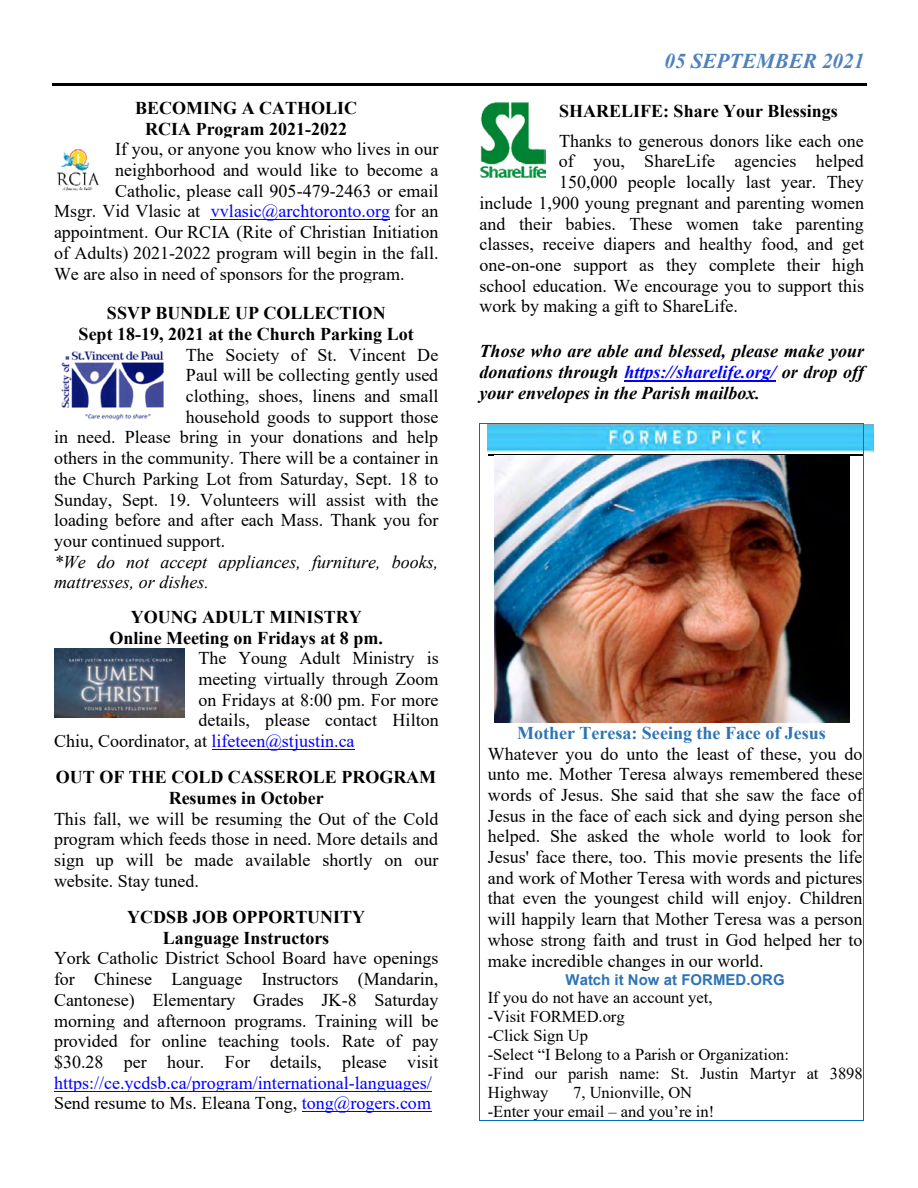
<style>
.page{position:relative;width:918px;height:1188px;background:#fff}
.page>*{position:absolute;margin:0;border:0;box-sizing:border-box;transform-origin:0 0}
.t1{font:italic 700 21px "Times New Roman";color:#4f81bd}
.t2{font:18px/20.7px "Times New Roman";color:#000;text-align:justify}
.t3{font:700 18px/20.7px "Times New Roman";color:#000;text-align:center}
.t4{font:18px/20.7px "Times New Roman";color:#00f}
.t5{font:italic 700 18px/20.7px "Times New Roman";color:#000;text-align:justify}
.t6{font:italic 18px/20.7px "Times New Roman";color:#000}
.t7{font:700 18px "Times New Roman";color:#2e74b5}
.t8{font:16.5px/18.9px "Times New Roman";color:#000}
.t9{font:700 15px "Arial";color:#2e74b5}
.s1{color:#000}
.s2{color:#00f}
</style>
<div class="page">
<hr style="left:52px;top:83px;width:814px;height:2px;background:#000">
<img style="left:480px;top:101px;width:65px;height:77px">
<img style="left:61px;top:351px;width:103px;height:70px">
<img style="left:54px;top:648px;width:131px;height:70px">
<img style="left:57px;top:149px;width:43px;height:43px">
<hr style="left:211px;top:219px;width:179px;height:1px;background:#00f">
<hr style="left:212px;top:749px;width:142px;height:1px;background:#00f">
<hr style="left:54px;top:1091px;width:378px;height:1px;background:#00f">
<hr style="left:302px;top:1111px;width:129px;height:1px;background:#00f">
<hr style="left:624px;top:380px;width:152px;height:2px;background:#00f">
<img style="left:488px;top:424px;width:386px;height:28px">
<hr style="left:488px;top:454px;width:376px;height:2px;background:#000">
<hr style="left:480px;top:423px;width:384px;height:1px;background:#0070c0">
<hr style="left:480px;top:424px;width:1px;height:697px;background:#0070c0">
<hr style="left:864px;top:424px;width:1px;height:697px;background:#0070c0">
<img style="left:494px;top:456px;width:355px;height:266px">
<p class="t3" style="left:135px;top:97px;width:224px">BECOMING A CATHOLIC<br>RCIA Program 2021-2022</p>
<p class="t2" style="left:115px;top:138px;width:325px">If you, or anyone you know who lives in our</p>
<p class="t2" style="left:115px;top:159px;width:325px">neighborhood and would like to become a</p>
<p class="t2" style="left:115px;top:180px;width:325px">Catholic, please call 905-479-2463 or email</p>
<p class="t4" style="left:54px;top:201px;width:386px"><span class="s1">Msgr. Vid Vlasic at</span> vvlasic@archtoronto.org <span class="s1">for an</span></p>
<p class="t2" style="left:54px;top:221px;width:386px">appointment. Our RCIA (Rite of Christian Initiation</p>
<p class="t2" style="left:54px;top:242px;width:386px">of Adults) 2021-2022 program will begin in the fall.</p>
<p class="t2" style="left:54px;top:263px;width:352px">We are also in need of sponsors for the program.</p>
<p class="t3" style="left:79px;top:302px;width:337px">SSVP BUNDLE UP COLLECTION<br>Sept 18-19, 2021 at the Church Parking Lot</p>
<p class="t2" style="left:186px;top:344px;width:254px">The Society of St. Vincent De</p>
<p class="t2" style="left:186px;top:364px;width:254px">Paul will be collecting gently used</p>
<p class="t2" style="left:186px;top:385px;width:254px">clothing, shoes, linens and small</p>
<p class="t2" style="left:186px;top:406px;width:254px">household goods to support those</p>
<p class="t2" style="left:54px;top:426px;width:386px">in need. Please bring in your donations and help</p>
<p class="t2" style="left:54px;top:447px;width:386px">others in the community. There will be a container in</p>
<p class="t2" style="left:54px;top:468px;width:386px">the Church Parking Lot from Saturday, Sept. 18 to</p>
<p class="t2" style="left:54px;top:489px;width:386px">Sunday, Sept. 19. Volunteers will assist with the</p>
<p class="t2" style="left:54px;top:509px;width:386px">loading before and after each Mass. Thank you for</p>
<p class="t2" style="left:54px;top:530px;width:173px">your continued support.</p>
<p class="t6" style="left:54px;top:551px;width:386px">*We do not accept appliances, furniture, books, mattresses, or dishes.</p>
<p class="t3" style="left:109px;top:606px;width:275px">YOUNG ADULT MINISTRY<br>Online Meeting on Fridays at 8 pm.</p>
<p class="t2" style="left:198px;top:647px;width:242px">The Young Adult Ministry is</p>
<p class="t2" style="left:198px;top:668px;width:242px">meeting virtually through Zoom</p>
<p class="t2" style="left:198px;top:689px;width:242px">on Fridays at 8:00 pm. For more</p>
<p class="t2" style="left:198px;top:709px;width:242px">details, please contact Hilton</p>
<p class="t4" style="left:54px;top:730px;width:302px"><span class="s1">Chiu, Coordinator, at</span> lifeteen@stjustin.ca</p>
<p class="t3" style="left:56px;top:766px;width:382px">OUT OF THE COLD CASSEROLE PROGRAM<br>Resumes in October</p>
<p class="t2" style="left:54px;top:808px;width:386px">This fall, we will be resuming the Out of the Cold program which feeds those in need. More details and sign up will be made available shortly on our website. Stay tuned.</p>
<p class="t3" style="left:127px;top:906px;width:239px">YCDSB JOB OPPORTUNITY<br>Language Instructors</p>
<p class="t2" style="left:54px;top:947px;width:386px">York Catholic District School Board have openings for Chinese Language Instructors (Mandarin, Cantonese) Elementary Grades JK-8 Saturday morning and afternoon programs. Training will be provided for online teaching tools. Rate of pay $30.28 per hour. For details, please visit</p>
<p class="t4" style="left:54px;top:1072px;width:379px">https://ce.ycdsb.ca/program/international-languages/<br><span class="s1">Send resume to Ms. Eleana Tong,</span> tong@rogers.com</p>
<p class="t1" style="left:664px;top:47px;width:201px">05 SEPTEMBER 2021</p>
<p class="t3" style="left:559px;top:100px;width:280px">SHARELIFE: Share Your Blessings</p>
<p class="t2" style="left:559px;top:130px;width:306px">Thanks to generous donors like each one</p>
<p class="t2" style="left:559px;top:150px;width:306px">of you, ShareLife agencies helped</p>
<p class="t2" style="left:559px;top:171px;width:306px">150,000 people locally last year. They</p>
<p class="t2" style="left:480px;top:192px;width:386px">include 1,900 young pregnant and parenting women</p>
<p class="t2" style="left:480px;top:213px;width:386px">and their babies. These women take parenting</p>
<p class="t2" style="left:480px;top:233px;width:386px">classes, receive diapers and healthy food, and get</p>
<p class="t2" style="left:480px;top:254px;width:386px">one-on-one support as they complete their high</p>
<p class="t2" style="left:480px;top:275px;width:386px">school education. We encourage you to support this</p>
<p class="t2" style="left:480px;top:295px;width:260px">work by making a gift to ShareLife.</p>
<p class="t5" style="left:480px;top:340px;width:386px">Those who are able and blessed, please make your donations through <span class="s2">https://sharelife.org/</span> or drop off your envelopes in the Parish mailbox.</p>
<p class="t7" style="left:517px;top:720px;width:310px">Mother Teresa: Seeing the Face of Jesus</p>
<p class="t2" style="left:488px;top:743px;width:376px">Whatever you do unto the least of these, you do unto me. Mother Teresa always remembered these words of Jesus. She said that she saw the face of Jesus in the face of each sick and dying person she helped. She asked the whole world to look for Jesus' face there, too. This movie presents the life and work of Mother Teresa with words and pictures that even the youngest child will enjoy. Children will happily learn that Mother Teresa was a person whose strong faith and trust in God helped her to make incredible changes in our world.</p>
<p class="t9" style="left:566px;top:969px;width:221px">Watch it Now at FORMED.ORG</p>
<p class="t8" style="left:488px;top:988px;width:376px">If you do not have an account yet,<br>-Visit FORMED.org<br>-Click Sign Up<br>-Select “I Belong to a Parish or Organization:<br>-Find our parish name: St. Justin Martyr at 3898<br>Highway</p>
<p class="t8" style="left:488px;top:1082px;width:228px;text-indent:85px">7, Unionville, ON -Enter your email – and you’re in!</p>
</div>
